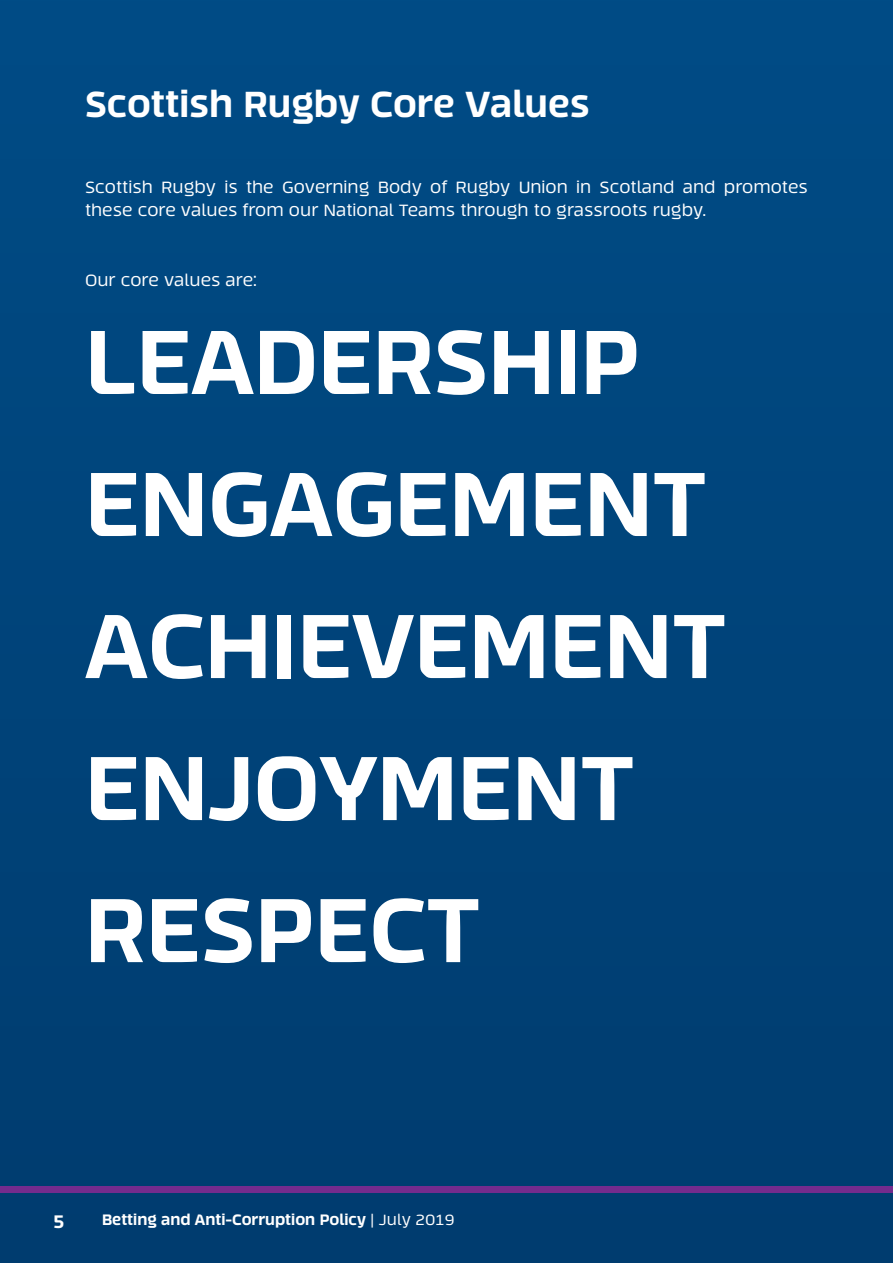
<style>
.page{position:relative;width:893px;height:1263px;background:#00437a}
.page>*{position:absolute;margin:0;border:0;box-sizing:border-box;transform-origin:0 0}
.t1{font:800 90px "Tecna";color:#fff}
.t2{font:800 36px "Tecna";color:#fff}
.t3{font:800 18px "Tecna";color:#fff}
.t4{font:16.5px/22.5px "Tecna";color:#fff}
.t5{font:800 15px "Tecna";color:#fff}
.s1{font-weight:400}
</style>
<div class="page">
<div style="left:0;top:1186px;width:893px;height:7px;background:#742b8d"></div>
<p class="t2" style="left:85px;top:81px;width:506px">Scottish Rugby Core Values</p>
<p class="t4" style="left:85px;top:176px;width:724px">Scottish Rugby is the Governing Body of Rugby Union in Scotland and promotes these core values from our National Teams through to grassroots rugby.</p>
<p class="t4" style="left:85px;top:269px;width:173px">Our core values are:</p>
<p class="t1" style="left:85px;top:303px;width:556px">LEADERSHIP</p>
<p class="t1" style="left:85px;top:446px;width:623px">ENGAGEMENT</p>
<p class="t1" style="left:85px;top:588px;width:642px">ACHIEVEMENT</p>
<p class="t1" style="left:85px;top:730px;width:551px">ENJOYMENT</p>
<p class="t1" style="left:85px;top:872px;width:397px">RESPECT</p>
<p class="t3" style="left:53px;top:1210px;width:13px">5</p>
<p class="t5" style="left:102px;top:1210px;width:354px">Betting and Anti-Corruption Policy <span class="s1">| July 2019</span></p>
</div>
